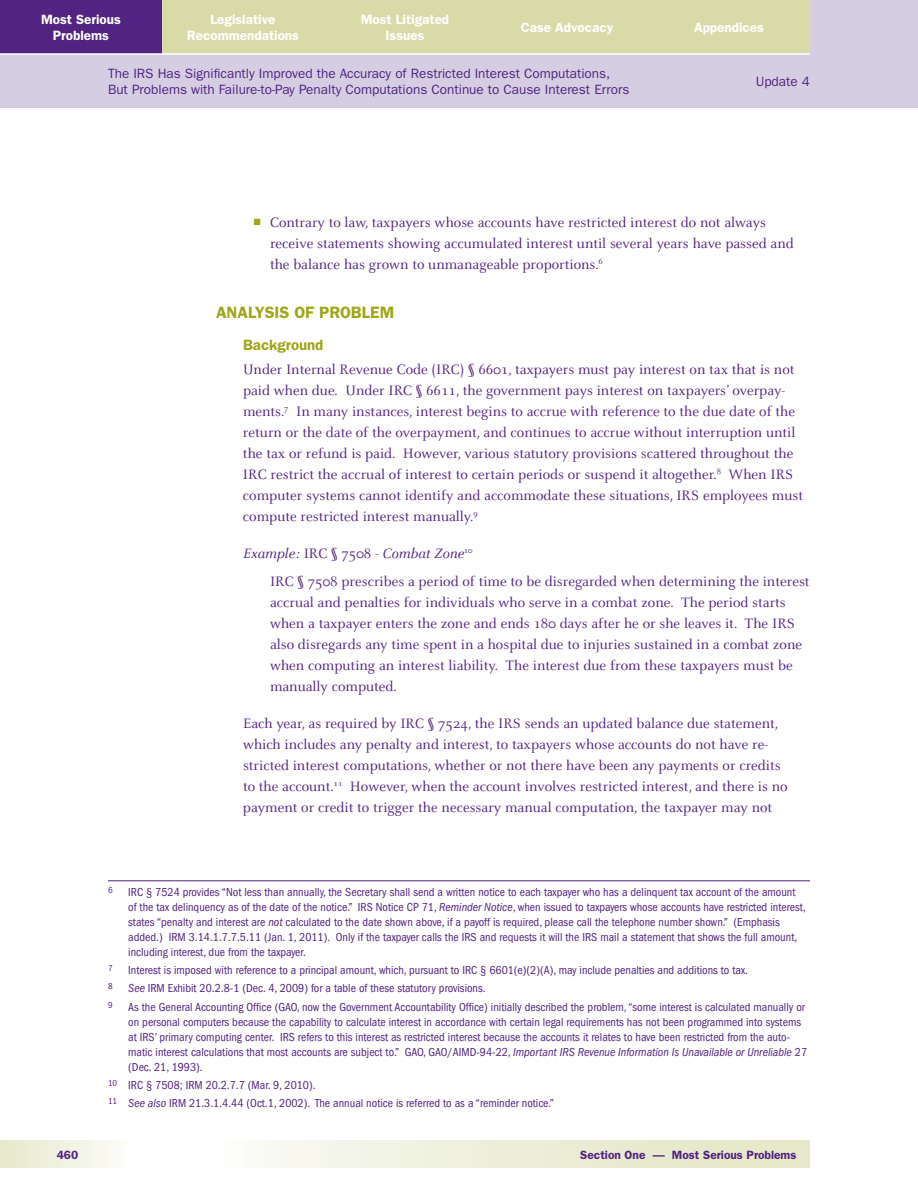
<style>
.page{position:relative;width:918px;height:1188px;background:#fff}
.page>*{position:absolute;margin:0;border:0;box-sizing:border-box;transform-origin:0 0}
.t1{font:600 16.5px "Franklin Gothic";color:#9fa617}
.t2{font:15px/21px "Celeste";color:#522380}
.t3{font:600 15px "Franklin Gothic";color:#9fa617}
.t4{font:13.5px/16.5px "Franklin Gothic";color:#522380}
.t5{font:600 13.5px/16.5px "Franklin Gothic";color:#fff;text-align:center}
.t6{font:condensed 12px/15px "Franklin Gothic";color:#522380}
.t7{font:600 12px "Franklin Gothic";color:#522380}
.t8{font:condensed 9px "Franklin Gothic";color:#522380}
.s1{color:#9fa617}
.s2{font-style:italic}
</style>
<div class="page">
<div style="left:0;top:0;width:918px;height:108px;background:#d5cee3"></div>
<svg style="left:265px;top:1141px;width:545px;height:27px;background:#edeed9"></svg>
<div style="left:0;top:1141px;width:148px;height:27px;background:linear-gradient(to right,#e6e9cc,#fff)"></div>
<div style="left:0;top:0;width:162px;height:54px;background:#522380"></div>
<div style="left:162px;top:0;width:162px;height:54px;background:#d8dba7"></div>
<div style="left:324px;top:0;width:162px;height:54px;background:#d8dba7"></div>
<div style="left:648px;top:0;width:162px;height:54px;background:#d8dba7"></div>
<div style="left:486px;top:0;width:162px;height:54px;background:#d8dba7"></div>
<hr style="left:0;top:53px;width:810px;height:2px;background:#fff">
<hr style="left:108px;top:880px;width:702px;height:1px;background:#522380">
<p class="t5" style="left:41px;top:11px;width:81px">Most serious<br>Problems</p>
<p class="t5" style="left:361px;top:11px;width:90px">Most litigated issues</p>
<p class="t5" style="left:521px;top:19px;width:94px">case advocacy</p>
<p class="t5" style="left:694px;top:19px;width:71px">appendices</p>
<p class="t4" style="left:756px;top:73px;width:56px">Update 4</p>
<p class="t5" style="left:187px;top:11px;width:114px">legislative recommendations</p>
<p class="t4" style="left:108px;top:65px;width:523px">The IRS Has Significantly Improved the Accuracy of Restricted Interest Computations,<br>But Problems with Failure-to-Pay Penalty Computations Continue to Cause Interest Errors</p>
<p class="t2" style="left:270px;top:212px;width:525px;text-indent:-16px"><span class="s1">■■</span> contrary to law, taxpayers whose accounts have restricted interest do not always receive statements showing accumulated interest until several years have passed and the balance has grown to unmanageable proportions.<sup>6</sup></p>
<p class="t1" style="left:216px;top:303px;width:180px">analysis oF ProbleM</p>
<p class="t3" style="left:243px;top:336px;width:82px">background</p>
<p class="t2" style="left:243px;top:359px;width:562px">Under internal revenue code (irc) § 6601, taxpayers must pay interest on tax that is not paid when due. Under irc § 6611, the government pays interest on taxpayers’ overpay&shy;ments.<sup>7</sup> in many instances, interest begins to accrue with reference to the due date of the return or the date of the overpayment, and continues to accrue without interruption until the tax or refund is paid. However, various statutory provisions scattered throughout the irc restrict the accrual of interest to certain periods or suspend it altogether.<sup>8</sup> When irS computer systems cannot identify and accommodate these situations, irS employees must compute restricted interest manually.<sup>9</sup></p>
<p class="t2" style="left:270px;top:540px;width:541px;line-height:27.8px;text-indent:-27px"><span class="s2">Example:</span> irc § 7508 - <span class="s2">Combat Zone</span><sup>10<br></sup>irc § 7508 prescribes a period of time to be disregarded when determining the interest</p>
<p class="t2" style="left:270px;top:592px;width:534px">accrual and penalties for individuals who serve in a combat zone. the period starts when a taxpayer enters the zone and ends 180 days after he or she leaves it. the irS also disregards any time spent in a hospital due to injuries sustained in a combat zone when computing an interest liability. the interest due from these taxpayers must be manually computed.</p>
<p class="t2" style="left:243px;top:714px;width:546px">each year, as required by irc § 7524, the irS sends an updated balance due statement, which includes any penalty and interest, to taxpayers whose accounts do not have re&shy;stricted interest computations, whether or not there have been any payments or credits to the account.<sup>11</sup> However, when the account involves restricted interest, and there is no payment or credit to trigger the necessary manual computation, the taxpayer may not</p>
<p class="t8" style="left:108px;top:885px;width:6px">6</p>
<p class="t6" style="left:128px;top:884px;width:679px">IRC § 7524 provides “Not less than annually, the Secretary shall send a written notice to each taxpayer who has a delinquent tax account of the amount of the tax delinquency as of the date of the notice.” IRS Notice CP 71, <span class="s2">Reminder Notice</span>, when issued to taxpayers whose accounts have restricted interest, states “penalty and interest are <span class="s2">not</span> calculated to the date shown above, if a payoff is required, please call the telephone number shown.” (Emphasis added.) IRM 3.14.1.7.7.5.11 (Jan. 1, 2011). Only if the taxpayer calls the IRS and requests it will the IRS mail a statement that shows the full amount, including interest, due from the taxpayer.</p>
<p class="t8" style="left:108px;top:963px;width:6px">7</p>
<p class="t6" style="left:128px;top:963px;width:621px">Interest is imposed with reference to a principal amount, which, pursuant to IRC § 6601(e)(2)(A), may include penalties and additions to tax.</p>
<p class="t8" style="left:108px;top:981px;width:6px">8</p>
<p class="t6" style="left:128px;top:981px;width:359px"><span class="s2">See</span> IRM Exhibit 20.2.8-1 (Dec. 4, 2009) for a table of these statutory provisions.</p>
<p class="t8" style="left:108px;top:999px;width:6px">9</p>
<p class="t6" style="left:128px;top:999px;width:680px">As the General Accounting Office (GAO, now the Government Accountability Office) initially described the problem, “some interest is calculated manually or on personal computers because the capability to calculate interest in accordance with certain legal requirements has not been programmed into systems at IRS’ primary computing center. IRS refers to this interest as restricted interest because the accounts it relates to have been restricted from the auto&shy;matic interest calculations that most accounts are subject to.” GAO, GAO/AIMD-94-22, <span class="s2">Important IRS Revenue Information Is Unavailable or Unreliable</span> 27 (Dec. 21, 1993).</p>
<p class="t6" style="left:108px;top:1076px;width:447px;line-height:18.3px"><sup>10</sup> IRC § 7508; IRM 20.2.7.7 (Mar. 9, 2010).<br><sup>11</sup> <span class="s2">See also</span> IRM 21.3.1.4.44 (Oct.1, 2002). The annual notice is referred to as a “reminder notice.”</p>
<p class="t7" style="left:57px;top:1148px;width:23px">460</p>
<p class="t7" style="left:580px;top:1148px;width:218px">Section One — Most Serious Problems</p>
</div>
